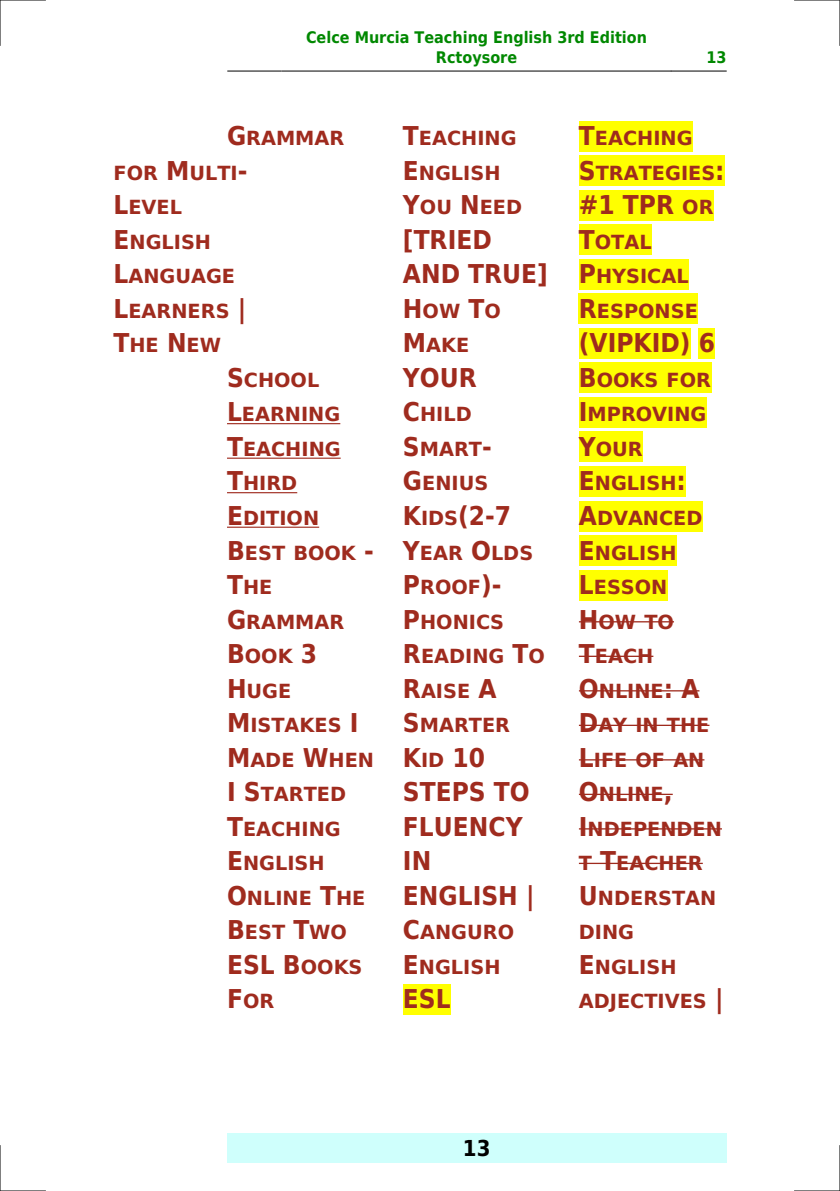
<style>
.page{position:relative;width:840px;height:1191px;background:#fff}
.page>*{position:absolute;margin:0;border:0;box-sizing:border-box;transform-origin:0 0}
.t1{font:700 26px/34.6px "DejaVu Sans Condensed";color:#9f2b1e}
.t2{font:700 22px "DejaVu Sans Condensed";color:#000}
.t3{font:700 19.6px/34.6px "DejaVu Sans Condensed";color:#9f2b1e;scale:1.1 1}
.t4{font:700 16px/19.2px "DejaVu Sans Condensed";color:#080;text-align:center}
.s1{font-size:26px}
.s2{font-size:19.6px}
</style>
<div class="page">
<hr style="left:227px;top:71px;width:54px;height:1px;background:#000">
<hr style="left:282px;top:71px;width:388px;height:1px;background:#000">
<hr style="left:671px;top:71px;width:54px;height:1px;background:#000">
<div style="left:227px;top:1133px;width:499px;height:29px;background:#cffffc"></div>
<hr style="left:227px;top:423px;width:113px;height:1px;background:#9f2b1e">
<hr style="left:227px;top:457px;width:113px;height:2px;background:#9f2b1e">
<hr style="left:227px;top:492px;width:70px;height:1px;background:#9f2b1e">
<hr style="left:227px;top:526px;width:92px;height:2px;background:#9f2b1e">
<div style="left:403px;top:984px;width:47px;height:30px;background:#ff0"></div>
<div style="left:578px;top:121px;width:114px;height:30px;background:#ff0"></div>
<div style="left:578px;top:156px;width:146px;height:30px;background:#ff0"></div>
<div style="left:578px;top:190px;width:135px;height:30px;background:#ff0"></div>
<div style="left:578px;top:225px;width:73px;height:30px;background:#ff0"></div>
<div style="left:578px;top:259px;width:110px;height:30px;background:#ff0"></div>
<div style="left:578px;top:294px;width:119px;height:30px;background:#ff0"></div>
<div style="left:578px;top:328px;width:112px;height:30px;background:#ff0"></div>
<div style="left:698px;top:328px;width:16px;height:30px;background:#ff0"></div>
<div style="left:578px;top:363px;width:132px;height:30px;background:#ff0"></div>
<div style="left:578px;top:397px;width:128px;height:30px;background:#ff0"></div>
<div style="left:578px;top:432px;width:64px;height:30px;background:#ff0"></div>
<div style="left:578px;top:466px;width:107px;height:30px;background:#ff0"></div>
<div style="left:578px;top:501px;width:124px;height:30px;background:#ff0"></div>
<div style="left:578px;top:535px;width:98px;height:30px;background:#ff0"></div>
<div style="left:578px;top:570px;width:89px;height:30px;background:#ff0"></div>
<hr style="left:578px;top:621px;width:95px;height:1px;background:#9f2b1e">
<hr style="left:578px;top:655px;width:75px;height:2px;background:#9f2b1e">
<hr style="left:578px;top:690px;width:121px;height:1px;background:#9f2b1e">
<hr style="left:578px;top:724px;width:131px;height:2px;background:#9f2b1e">
<hr style="left:578px;top:759px;width:126px;height:1px;background:#9f2b1e">
<hr style="left:578px;top:793px;width:94px;height:2px;background:#9f2b1e">
<hr style="left:578px;top:828px;width:143px;height:1px;background:#9f2b1e">
<hr style="left:578px;top:862px;width:124px;height:2px;background:#9f2b1e">
<hr style="left:0;top:0;width:45px;height:1px;background:#000">
<hr style="left:794px;top:0;width:45px;height:1px;background:#000">
<hr style="left:0;top:1190px;width:45px;height:1px;background:#000">
<hr style="left:794px;top:1190px;width:45px;height:1px;background:#000">
<hr style="left:0;top:0;width:1px;height:45px;background:#000">
<hr style="left:0;top:1145px;width:1px;height:46px;background:#000">
<hr style="left:839px;top:0;width:1px;height:45px;background:#000">
<hr style="left:839px;top:1145px;width:1px;height:46px;background:#000">
<p class="t4" style="left:306px;top:28px;width:342px">Celce Murcia Teaching English 3rd Edition<br>Rctoysore</p>
<p class="t4" style="left:706px;top:48px;width:22px">13</p>
<p class="t3" style="left:227px;top:121px;width:108px"><span class="s1">G</span>RAMMAR</p>
<p class="t3" style="left:113px;top:156px;width:123px">FOR <span class="s1">M</span>ULTI<span class="s1">-</span></p>
<p class="t3" style="left:113px;top:190px;width:64px"><span class="s1">L</span>EVEL</p>
<p class="t3" style="left:113px;top:225px;width:90px"><span class="s1">E</span>NGLISH</p>
<p class="t3" style="left:113px;top:259px;width:112px"><span class="s1">L</span>ANGUAGE</p>
<p class="t3" style="left:113px;top:294px;width:122px"><span class="s1">L</span>EARNERS <span class="s1">|</span></p>
<p class="t3" style="left:113px;top:328px;width:99px"><span class="s1">T</span>HE <span class="s1">N</span>EW</p>
<p class="t3" style="left:227px;top:363px;width:85px"><span class="s1">S</span>CHOOL</p>
<p class="t3" style="left:227px;top:397px;width:104px"><span class="s1">L</span>EARNING</p>
<p class="t3" style="left:227px;top:432px;width:105px"><span class="s1">T</span>EACHING</p>
<p class="t3" style="left:227px;top:466px;width:65px"><span class="s1">T</span>HIRD</p>
<p class="t3" style="left:227px;top:501px;width:85px"><span class="s1">E</span>DITION</p>
<p class="t3" style="left:227px;top:535px;width:135px"><span class="s1">B</span>EST BOOK <span class="s1">-</span></p>
<p class="t3" style="left:227px;top:570px;width:43px"><span class="s1">T</span>HE</p>
<p class="t3" style="left:227px;top:604px;width:108px"><span class="s1">G</span>RAMMAR</p>
<p class="t3" style="left:227px;top:639px;width:83px"><span class="s1">B</span>OOK <span class="s1">3</span></p>
<p class="t3" style="left:227px;top:673px;width:60px"><span class="s1">H</span>UGE</p>
<p class="t3" style="left:227px;top:708px;width:121px"><span class="s1">M</span>ISTAKES <span class="s1">I</span></p>
<p class="t3" style="left:227px;top:742px;width:135px"><span class="s1">M</span>ADE <span class="s1">W</span>HEN</p>
<p class="t3" style="left:227px;top:777px;width:110px"><span class="s1">I S</span>TARTED</p>
<p class="t3" style="left:227px;top:811px;width:105px"><span class="s1">T</span>EACHING</p>
<p class="t3" style="left:227px;top:846px;width:90px"><span class="s1">E</span>NGLISH</p>
<p class="t3" style="left:227px;top:880px;width:127px"><span class="s1">O</span>NLINE <span class="s1">T</span>HE</p>
<p class="t3" style="left:227px;top:915px;width:111px"><span class="s1">B</span>EST <span class="s1">T</span>WO</p>
<h1 class="t1" style="left:227px;top:947px;width:137px">ESL B<span class="s2">OOKS</span></h1>
<p class="t3" style="left:227px;top:984px;width:44px"><span class="s1">F</span>OR</p>
<p class="t3" style="left:403px;top:121px;width:110px"><span class="s1">T</span>EACHING<br><span class="s1">E</span>NGLISH<br><span class="s1">Y</span>OU <span class="s1">N</span>EED</p>
<h1 class="t1" style="left:403px;top:223px;width:146px">[TRIED<br>AND TRUE]</h1>
<p class="t3" style="left:403px;top:294px;width:90px"><span class="s1">H</span>OW <span class="s1">T</span>O<br><span class="s1">M</span>AKE</p>
<h1 class="t1" style="left:403px;top:361px;width:75px">YOUR</h1>
<p class="t3" style="left:403px;top:397px;width:82px"><span class="s1">C</span>HILD<br><span class="s1">S</span>MART<span class="s1">-<br>G</span>ENIUS</p>
<h1 class="t1" style="left:403px;top:499px;width:110px">K<span class="s2">IDS</span>(2-7</h1>
<p class="t3" style="left:403px;top:535px;width:130px"><span class="s1">Y</span>EAR <span class="s1">O</span>LDS<br><span class="s1">P</span>ROOF<span class="s1">)-<br>P</span>HONICS<br><span class="s1">R</span>EADING <span class="s1">T</span>O<br><span class="s1">R</span>AISE <span class="s1">A<br>S</span>MARTER</p>
<h1 class="t1" style="left:403px;top:740px;width:133px">K<span class="s2">ID</span> 10<br>STEPS TO<br>FLUENCY<br>IN<br>ENGLISH |</h1>
<p class="t3" style="left:403px;top:915px;width:102px"><span class="s1">C</span>ANGURO<br><span class="s1">E</span>NGLISH</p>
<h1 class="t1" style="left:403px;top:982px;width:49px">ESL</h1>
<p class="t3" style="left:578px;top:121px;width:134px"><span class="s1">T</span>EACHING<br><span class="s1">S</span>TRATEGIES<span class="s1">:</span></p>
<h1 class="t1" style="left:578px;top:188px;width:136px">#1 TPR <span class="s2">OR</span></h1>
<p class="t3" style="left:578px;top:225px;width:110px"><span class="s1">T</span>OTAL<br><span class="s1">P</span>HYSICAL<br><span class="s1">R</span>ESPONSE</p>
<h1 class="t1" style="left:578px;top:326px;width:137px">(VIPKID) 6</h1>
<p class="t3" style="left:578px;top:363px;width:133px"><span class="s1">B</span>OOKS FOR<br><span class="s1">I</span>MPROVING<br><span class="s1">Y</span>OUR<br><span class="s1">E</span>NGLISH<span class="s1">:<br>A</span>DVANCED<br><span class="s1">E</span>NGLISH<br><span class="s1">L</span>ESSON<br><span class="s1">H</span>OW TO<br><span class="s1">T</span>EACH<br><span class="s1">O</span>NLINE<span class="s1">: A<br>D</span>AY IN THE<br><span class="s1">L</span>IFE OF AN<br><span class="s1">O</span>NLINE<span class="s1">,<br>I</span>NDEPENDEN<br>T <span class="s1">T</span>EACHER<br><span class="s1">U</span>NDERSTAN<br>DING<br><span class="s1">E</span>NGLISH<br>ADJECTIVES <span class="s1">|</span></p>
<p class="t2" style="left:462px;top:1135px;width:29px">13</p>
</div>
